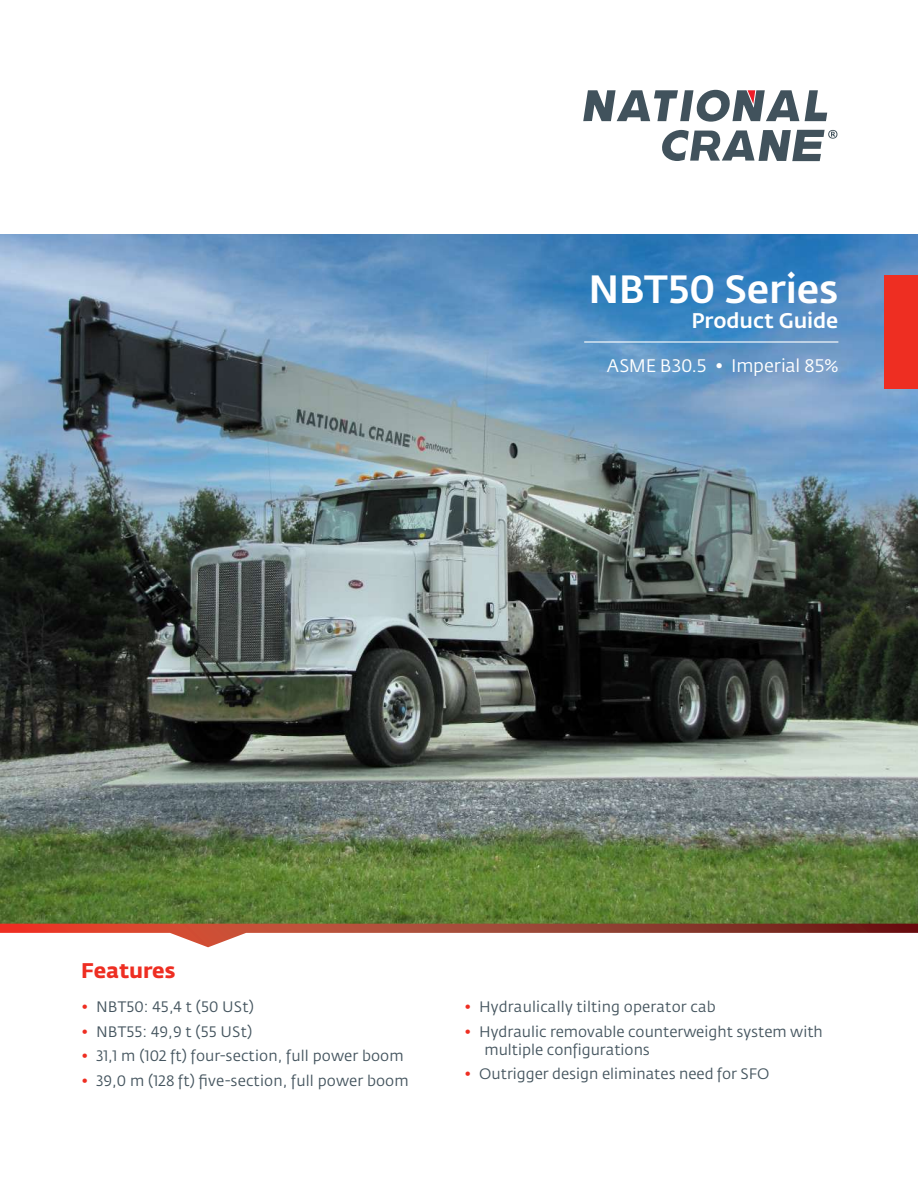
<style>
.page{position:relative;width:918px;height:1188px;background:#fff}
.page>*{position:absolute;margin:0;border:0;box-sizing:border-box;transform-origin:0 0}
.t1{font:500 39px "Fedra Sans Pro";letter-spacing:-.005em;color:#fff}
.t2{font:500 21px "Fedra Sans Pro";color:#fff}
.t3{font:700 21px "Fedra Sans Pro";color:#ee2e22}
.t4{font:18px "Fedra Sans Pro";letter-spacing:-.015em;color:#fff}
.t5{font:15px/18px "Fedra Sans Pro";color:#45555f}
.s1{color:#ee2e22}
</style>
<div class="page">
<img style="left:0;top:235px;width:918px;height:689px">
<svg style="left:0;top:924px;width:918px;height:23px"></svg>
<div style="left:885px;top:275px;width:33px;height:113px;background:#ee2e22"></div>
<svg style="left:583px;top:90px;width:216px;height:32px"></svg>
<svg style="left:805px;top:90px;width:22px;height:31px"></svg>
<svg style="left:662px;top:130px;width:175px;height:31px"></svg>
<hr style="left:584px;top:341px;width:254px;height:2px;background:#fff">
<h1 class="t1" style="left:588px;top:265px;width:251px">NBT50 Series</h1>
<h2 class="t2" style="left:692px;top:308px;width:148px">Product Guide</h2>
<p class="t4" style="left:607px;top:354px;width:233px">ASME B30.5 • Imperial 85%</p>
<h2 class="t3" style="left:81px;top:957px;width:96px">Features</h2>
<p class="t5" style="left:81px;top:998px;width:175px"><span class="s1">•</span> NBT50: 45,4 t (50 USt)</p>
<p class="t5" style="left:81px;top:1022px;width:173px"><span class="s1">•</span> NBT55: 49,9 t (55 USt)</p>
<p class="t5" style="left:81px;top:1047px;width:324px"><span class="s1">•</span> 31,1 m (102 ft) four-section, full power boom</p>
<p class="t5" style="left:81px;top:1072px;width:329px"><span class="s1">•</span> 39,0 m (128 ft) five-section, full power boom</p>
<p class="t5" style="left:464px;top:998px;width:253px"><span class="s1">•</span> Hydraulically tilting operator cab</p>
<p class="t5" style="left:484px;top:1022px;width:340px;text-indent:-20px"><span class="s1">•</span> Hydraulic removable counterweight system with multiple configurations</p>
<p class="t5" style="left:464px;top:1065px;width:307px"><span class="s1">•</span> Outrigger design eliminates need for SFO</p>
</div>
